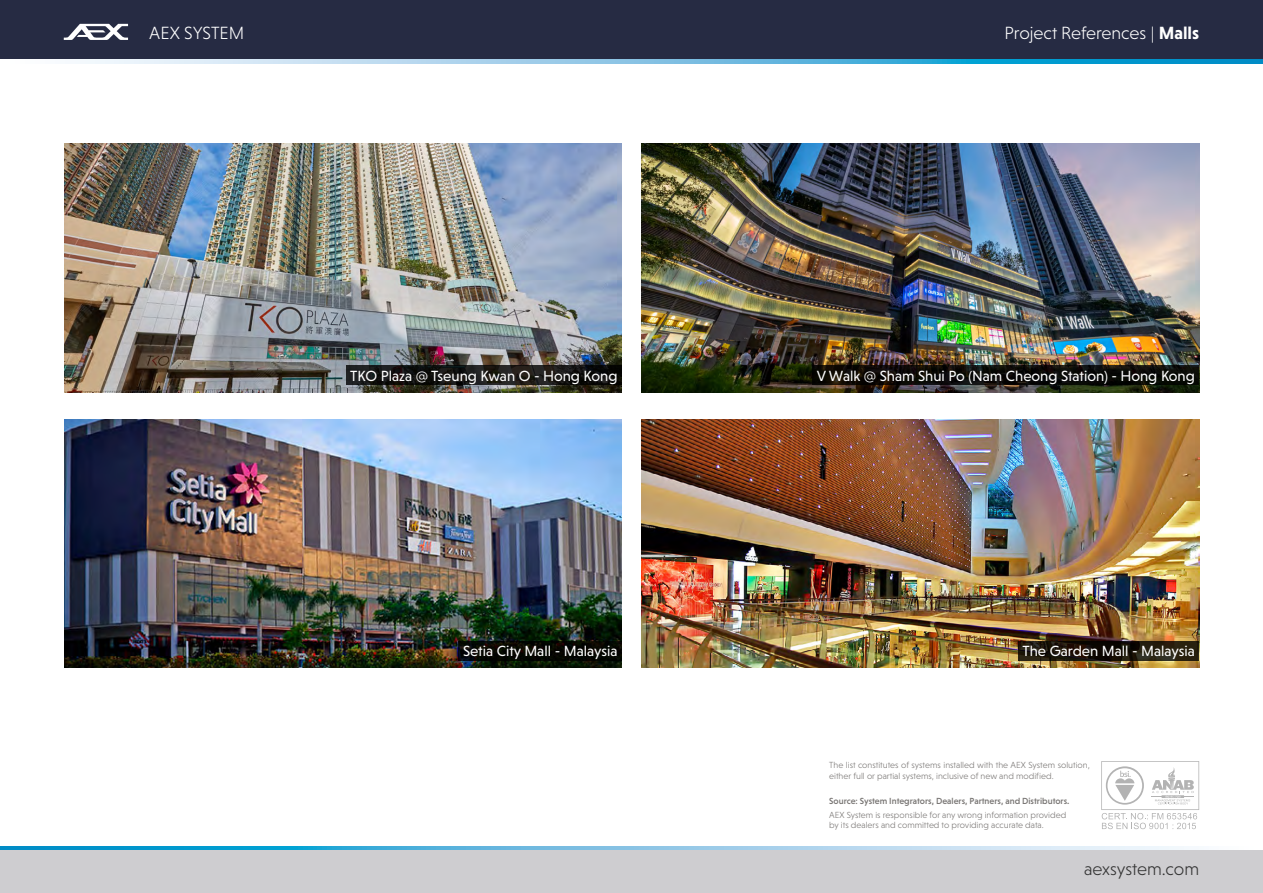
<style>
.page{position:relative;width:1263px;height:893px;background:#fff}
.page>*{position:absolute;margin:0;border:0;box-sizing:border-box;transform-origin:0 0}
.t1{font:300 18px "Niveau Grotesk";color:#fff}
.t2{font:300 18px "Niveau Grotesk";letter-spacing:-.005em;color:#333}
.t3{font:15px "Niveau Grotesk";color:#fff}
.t4{font:300 9px/10.8px "Niveau Grotesk";color:#787573}
.t5{font:500 9px "Niveau Grotesk";color:#787573}
.s1{font-weight:700}
</style>
<div class="page">
<div style="left:0;top:0;width:1263px;height:64px;background:#262b43"></div>
<svg style="left:1px;top:60px;width:1262px;height:4px;background:#7ac3e3"></svg>
<svg style="left:0;top:846px;width:1189px;height:4px;background:#72bfe2"></svg>
<div style="left:0;top:850px;width:1263px;height:43px;background:#cecdd0"></div>
<svg style="left:1101px;top:761px;width:98px;height:68px"></svg>
<svg style="left:64px;top:24px;width:64px;height:16px"></svg>
<img style="left:64px;top:144px;width:558px;height:248px">
<img style="left:64px;top:419px;width:558px;height:249px">
<img style="left:641px;top:144px;width:558px;height:248px">
<img style="left:641px;top:419px;width:558px;height:249px">
<svg style="left:346px;top:365px;width:276px;height:20px;background:#171615"></svg>
<svg style="left:459px;top:641px;width:163px;height:19px;background:#060702"></svg>
<svg style="left:812px;top:365px;width:387px;height:20px;background:#0c0b08"></svg>
<svg style="left:1018px;top:641px;width:181px;height:19px;background:#1e160b"></svg>
<h1 class="t1" style="left:149px;top:22px;width:97px">AEX SYSTEM</h1>
<h2 class="t3" style="left:350px;top:367px;width:269px">TKO Plaza @ Tseung Kwan O - Hong Kong</h2>
<h2 class="t3" style="left:463px;top:643px;width:156px">Setia City Mall - Malaysia</h2>
<h1 class="t1" style="left:1004px;top:22px;width:196px">Project References | <span class="s1">Malls</span></h1>
<h2 class="t3" style="left:817px;top:367px;width:380px">V Walk @ Sham Shui Po (Nam Cheong Station) - Hong Kong</h2>
<h2 class="t3" style="left:1022px;top:643px;width:174px">The Garden Mall - Malaysia</h2>
<p class="t4" style="left:829px;top:759px;width:262px">The list constitutes of systems installed with the AEX System solution, either full or partial systems, inclusive of new and modified.</p>
<p class="t4" style="left:829px;top:809px;width:238px">AEX System is responsible for any wrong information provided by its dealers and committed to providing accurate data.</p>
<p class="t5" style="left:829px;top:796px;width:242px">Source: System Integrators, Dealers, Partners, and Distributors.</p>
<h1 class="t2" style="left:1084px;top:859px;width:117px">aexsystem.com</h1>
</div>
